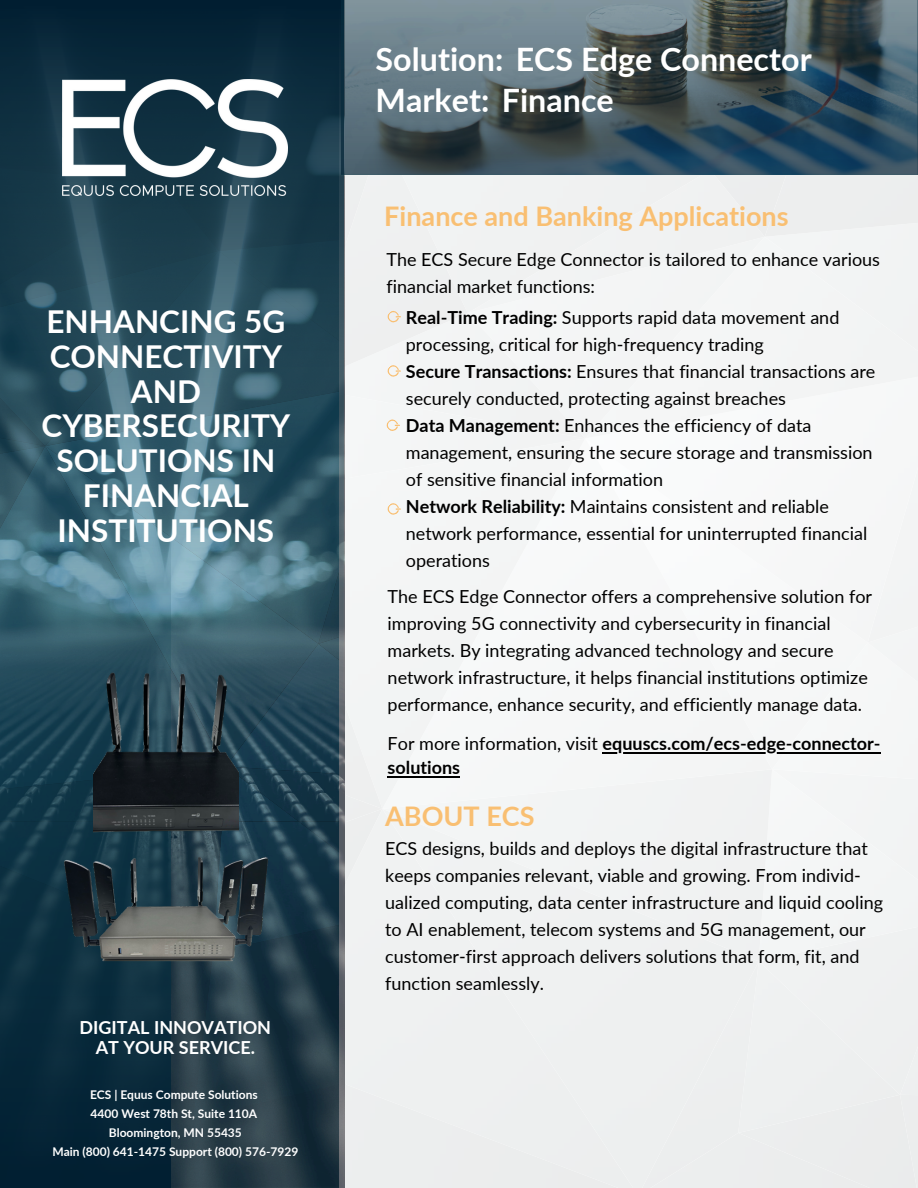
<style>
.page{position:relative;width:918px;height:1188px;background:#fff}
.page>*{position:absolute;margin:0;border:0;box-sizing:border-box;transform-origin:0 0}
.t1{font:700 32.25px "Lato";color:#fff}
.t2{font:700 31.5px/34.8px "Lato";color:#fff;text-align:center}
.t3{font:700 27px "Lato";color:#f9bf72}
.t4{font:18px/27px "Lato";color:#000}
.t5{font:700 18px "Lato";color:#000}
.t6{font:700 18px/20.2px "Lato";color:#fff;text-align:center}
.t7{font:700 12px "Lato";color:#fff}
.s1{font-weight:700}
.s2{font-weight:400}
</style>
<div class="page">
<div style="left:340px;top:0;width:578px;height:1188px;background:#f2f4f4"></div>
<img style="left:170px;top:692px;width:174px;height:496px">
<svg style="left:0;top:0;width:344px;height:692px;background:#294d5c"></svg>
<svg style="left:0;top:496px;width:170px;height:692px;background:#1f4455"></svg>
<img style="left:93px;top:653px;width:145px;height:177px">
<img style="left:60px;top:830px;width:212px;height:158px">
<svg style="left:387px;top:310px;width:14px;height:13px"></svg>
<svg style="left:387px;top:365px;width:14px;height:12px"></svg>
<svg style="left:386px;top:419px;width:14px;height:12px"></svg>
<svg style="left:387px;top:503px;width:14px;height:12px"></svg>
<hr style="left:603px;top:752px;width:278px;height:1px;background:#000">
<hr style="left:388px;top:776px;width:72px;height:1px;background:#000">
<svg style="left:341px;top:0;width:577px;height:174px;background:#495c65"></svg>
<img style="left:63px;top:80px;width:225px;height:116px">
<h3 class="t2" style="left:42px;top:303px;width:250px">ENHANCING 5G<br>CONNECTIVITY<br>AND<br>CYBERSECURITY<br>SOLUTIONS IN<br>FINANCIAL<br>INSTITUTIONS</h3>
<p class="t6" style="left:80px;top:1017px;width:193px">DIGITAL INNOVATION<br>AT YOUR SERVICE.</p>
<p class="t7" style="left:90px;top:1087px;width:169px">ECS | Equus Compute Solutions</p>
<h1 class="t7" style="left:91px;top:1106px;width:168px">4400 West 78th St, Suite 110A</h1>
<p class="t7" style="left:109px;top:1125px;width:135px">Bloomington, MN 55435</p>
<p class="t7" style="left:52px;top:1144px;width:247px">Main (800) 641-1475 Support (800) 576-7929</p>
<h3 class="t1" style="left:376px;top:39px;width:438px">Solution: ECS Edge Connector</h3>
<p class="t1" style="left:376px;top:80px;width:240px">Market: Finance</p>
<p class="t3" style="left:384px;top:199px;width:406px">Finance and Banking Applications</p>
<p class="t4" style="left:386px;top:245px;width:495px">The ECS Secure Edge Connector is tailored to enhance various financial market functions:</p>
<h4 class="t4" style="left:406px;top:303px;width:471px"><span class="s1">Real-Time Trading:</span> Supports rapid data movement and processing, critical for high-frequency trading<br><span class="s1">Secure Transactions:</span> Ensures that financial transactions are securely conducted, protecting against breaches<br><span class="s1">Data Management:</span> Enhances the efficiency of data management, ensuring the secure storage and transmission of sensitive financial information<br><span class="s1">Network Reliability:</span> Maintains consistent and reliable network performance, essential for uninterrupted financial operations</h4>
<p class="t4" style="left:388px;top:583px;width:486px">The ECS Edge Connector offers a comprehensive solution for improving 5G connectivity and cybersecurity in financial markets. By integrating advanced technology and secure network infrastructure, it helps financial institutions optimize performance, enhance security, and efficiently manage data.</p>
<p class="t5" style="left:388px;top:733px;width:494px"><span class="s2">For more information, visit</span> equuscs.com/ecs-edge-connector-</p>
<p class="t5" style="left:388px;top:757px;width:74px">solutions</p>
<p class="t3" style="left:385px;top:799px;width:151px">ABOUT ECS</p>
<p class="t4" style="left:385px;top:834px;width:499px">ECS designs, builds and deploys the digital infrastructure that keeps companies relevant, viable and growing. From individ&shy;ualized computing, data center infrastructure and liquid cooling to AI enablement, telecom systems and 5G management, our customer-first approach delivers solutions that form, fit, and function seamlessly.</p>
</div>
